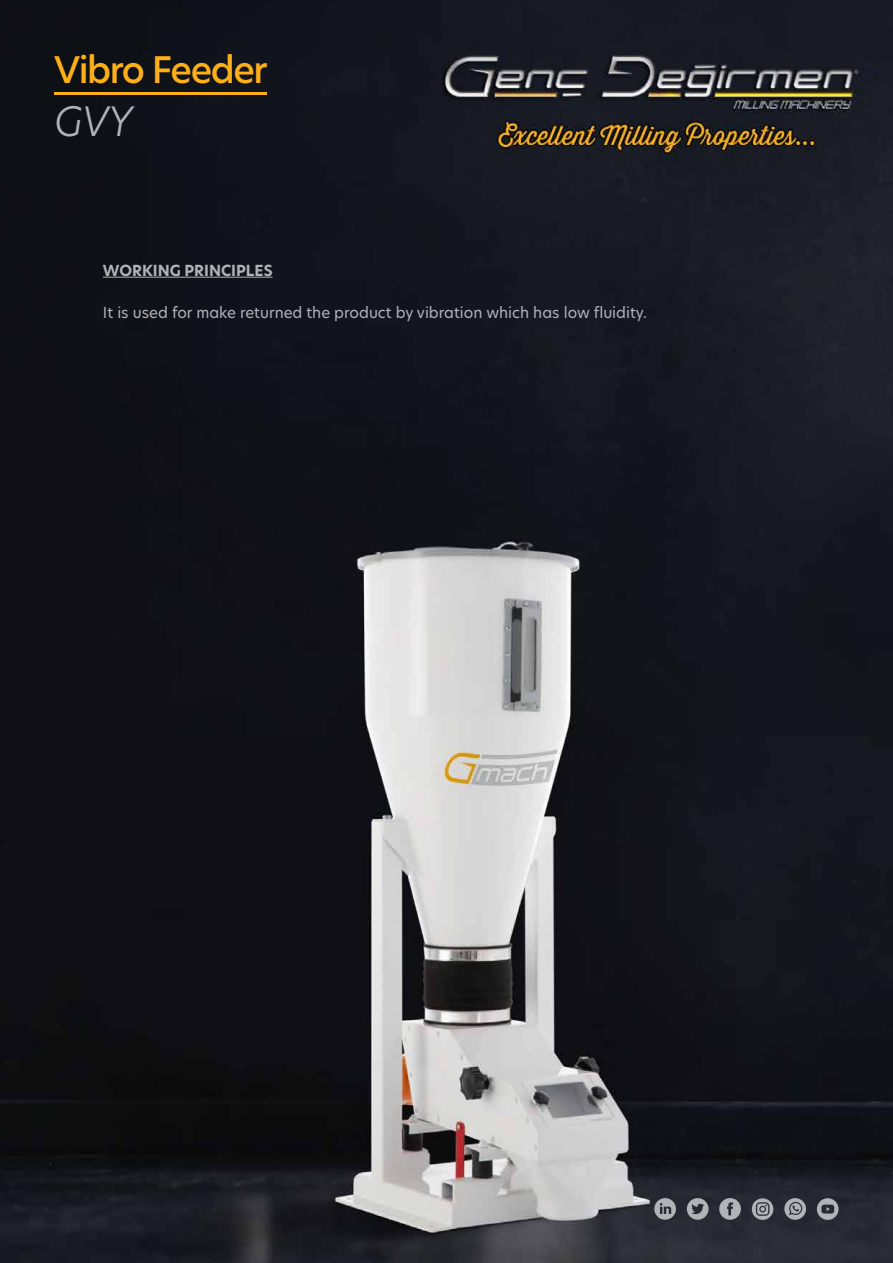
<style>
.page{position:relative;width:893px;height:1263px;background:#fff}
.page>*{position:absolute;margin:0;border:0;box-sizing:border-box;transform-origin:0 0}
.t1{font:italic 300 39.75px "Hero New";color:#b1b3b6}
.t2{font:500 36px "Hero New";letter-spacing:-.04em;color:#fcaf17}
.t3{font:15px "Hero New";color:#b1b3b6}
.t4{font:700 15px "Hero New";color:#b1b3b6}
</style>
<div class="page">
<img style="left:0;top:0;width:893px;height:1263px">
<hr style="left:103px;top:277px;width:170px;height:1px;background:#b1b3b6">
<svg style="left:687px;top:1198px;width:21px;height:22px"></svg>
<svg style="left:719px;top:1198px;width:22px;height:22px"></svg>
<svg style="left:784px;top:1198px;width:22px;height:22px"></svg>
<svg style="left:817px;top:1198px;width:21px;height:22px"></svg>
<svg style="left:752px;top:1198px;width:21px;height:22px"></svg>
<svg style="left:654px;top:1198px;width:22px;height:22px"></svg>
<hr style="left:54px;top:92px;width:213px;height:3px;background:#fcaf17">
<h2 class="t2" style="left:54px;top:45px;width:215px">Vibro Feeder</h2>
<h1 class="t1" style="left:54px;top:94px;width:80px">GVY</h1>
<p class="t4" style="left:103px;top:260px;width:171px">WORKING PRINCIPLES</p>
<p class="t3" style="left:103px;top:302px;width:546px">It is used for make returned the product by vibration which has low fluidity.</p>
</div>
